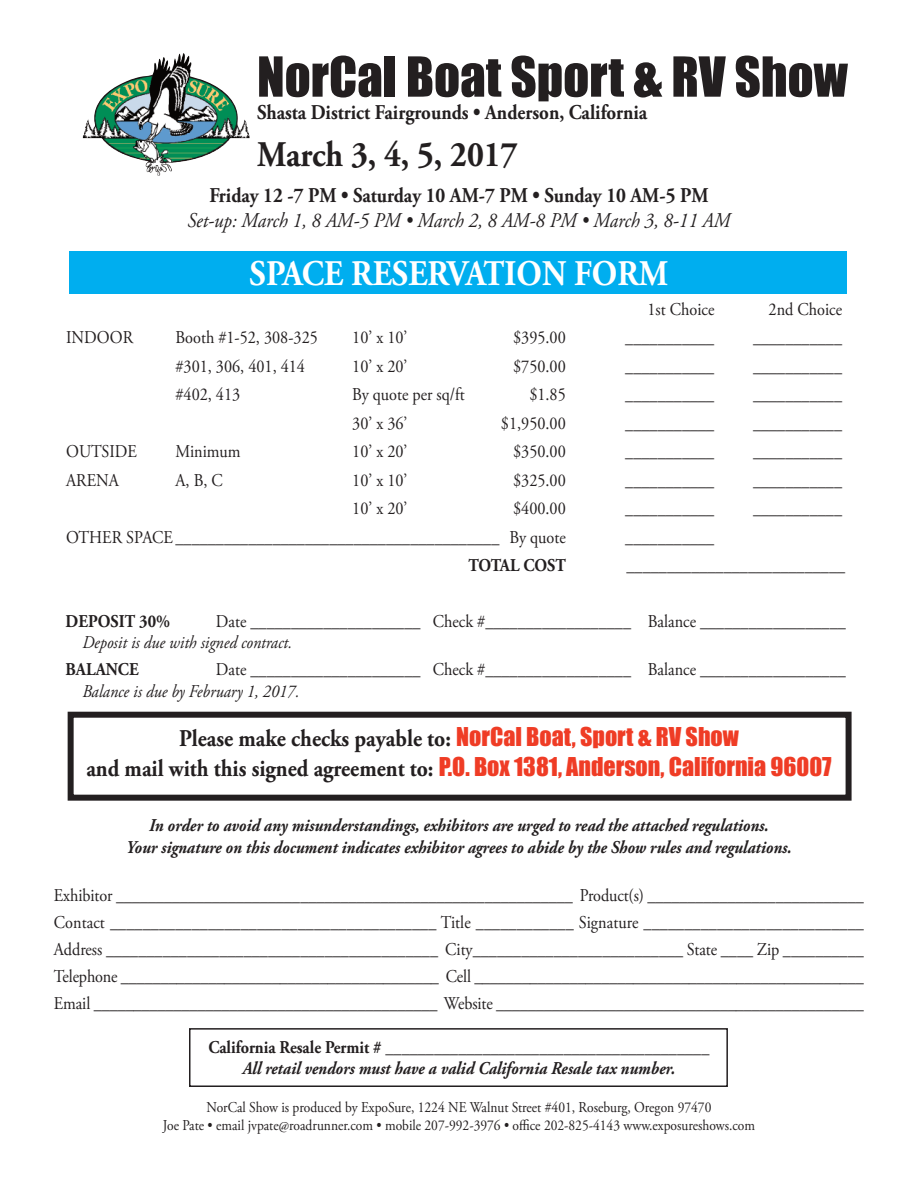
<style>
.page{position:relative;width:918px;height:1188px;background:#fff}
.page>*{position:absolute;margin:0;border:0;box-sizing:border-box;transform-origin:0 0}
.t1{font:51px "Impact";color:#231f20}
.t2{font:700 36px "Adobe Garamond Pro";color:#fff;scale:.9 1}
.t3{font:700 36px "Adobe Garamond Pro";color:#231f20;scale:.9 1}
.t4{font:24px "Impact";color:#ef3c25}
.t5{font:700 24px "Adobe Garamond Pro";color:#231f20;scale:.9 1}
.t6{font:700 21px "Adobe Garamond Pro";color:#231f20;scale:.9 1}
.t7{font:italic 21px "Adobe Garamond Pro";color:#231f20;scale:.9 1}
.t8{font:18px/27px "Adobe Garamond Pro";color:#231f20;text-align:justify;scale:.9 1}
.t9{font:italic 700 18px/21.6px "Adobe Garamond Pro";color:#231f20;text-align:center;scale:.9 1}
.t10{font:700 18px "Adobe Garamond Pro";color:#231f20;scale:.9 1}
.t11{font:italic 18px "Adobe Garamond Pro";color:#231f20;scale:.9 1}
.t12{font:15px/18px "Adobe Garamond Pro";color:#231f20;text-align:center;scale:.9 1}
.s1{font-family:"Impact";font-weight:400;color:#ef3c25}
.s2{font-family:"Adobe Garamond Pro";font-weight:700;color:#231f20}
</style>
<div class="page">
<div style="left:70px;top:251px;width:777px;height:43px;background:#00aeef"></div>
<div style="left:68px;top:712px;width:784px;height:89px;border:6px solid #231f20"></div>
<div style="left:189px;top:1028px;width:539px;height:59px;border:2px solid #231f20"></div>
<img style="left:83px;top:53px;width:167px;height:123px">
<h1 class="t1" style="left:257px;top:49px;width:592px">NorCal Boat Sport &amp; RV Show</h1>
<p class="t6" style="left:257px;top:104px;width:435px">Shasta District Fairgrounds • Anderson, California</p>
<h2 class="t3" style="left:257px;top:140px;width:291px">March 3, 4, 5, 2017</h2>
<p class="t6" style="left:209px;top:187px;width:556px">Friday 12 -7 PM • Saturday 10 AM-7 PM • Sunday 10 AM-5 PM</p>
<p class="t7" style="left:188px;top:212px;width:605px">Set-up: March 1, 8 AM-5 PM • March 2, 8 AM-8 PM • March 3, 8-11 AM</p>
<h2 class="t2" style="left:250px;top:259px;width:467px">SPACE RESERVATION FORM</h2>
<p class="t8" style="left:648px;top:297px;width:76px">1st Choice</p>
<p class="t8" style="left:769px;top:297px;width:83px">2nd Choice</p>
<p class="t8" style="left:66px;top:326px;width:76px">INDOOR</p>
<p class="t8" style="left:175px;top:326px;width:160px">Booth #1-52, 308-325</p>
<p class="t8" style="left:352px;top:326px;width:63px">10’ x 10’</p>
<p class="t8" style="left:513px;top:326px;width:60px">$395.00</p>
<p class="t8" style="left:175px;top:354px;width:145px">#301, 306, 401, 414</p>
<p class="t8" style="left:352px;top:354px;width:63px">10’ x 20’</p>
<p class="t8" style="left:513px;top:354px;width:60px">$750.00</p>
<p class="t8" style="left:175px;top:383px;width:73px">#402, 413</p>
<p class="t8" style="left:352px;top:383px;width:127px">By quote per sq/ft</p>
<p class="t8" style="left:529px;top:383px;width:42px">$1.85</p>
<p class="t8" style="left:352px;top:411px;width:63px">30’ x 36’</p>
<p class="t8" style="left:501px;top:411px;width:73px">$1,950.00</p>
<p class="t8" style="left:66px;top:440px;width:80px">OUTSIDE</p>
<p class="t8" style="left:175px;top:440px;width:74px">Minimum</p>
<p class="t8" style="left:352px;top:440px;width:63px">10’ x 20’</p>
<p class="t8" style="left:513px;top:440px;width:60px">$350.00</p>
<p class="t8" style="left:66px;top:468px;width:60px">ARENA</p>
<p class="t8" style="left:175px;top:468px;width:54px">A, B, C</p>
<p class="t8" style="left:352px;top:468px;width:63px">10’ x 10’</p>
<p class="t8" style="left:513px;top:468px;width:60px">$325.00</p>
<p class="t8" style="left:352px;top:497px;width:63px">10’ x 20’</p>
<p class="t8" style="left:513px;top:497px;width:60px">$400.00</p>
<p class="t8" style="left:66px;top:525px;width:557px">OTHER SPACE ________________________________________ By quote</p>
<p class="t10" style="left:469px;top:558px;width:109px">TOTAL COST</p>
<p class="t8" style="left:625px;top:326px;width:100px">___________</p>
<p class="t8" style="left:753px;top:326px;width:101px">___________</p>
<p class="t8" style="left:625px;top:354px;width:100px">___________</p>
<p class="t8" style="left:753px;top:354px;width:101px">___________</p>
<p class="t8" style="left:625px;top:383px;width:100px">___________</p>
<p class="t8" style="left:753px;top:383px;width:101px">___________</p>
<p class="t8" style="left:625px;top:411px;width:100px">___________</p>
<p class="t8" style="left:753px;top:411px;width:101px">___________</p>
<p class="t8" style="left:625px;top:440px;width:100px">___________</p>
<p class="t8" style="left:753px;top:440px;width:101px">___________</p>
<p class="t8" style="left:625px;top:468px;width:100px">___________</p>
<p class="t8" style="left:753px;top:468px;width:101px">___________</p>
<p class="t8" style="left:625px;top:497px;width:100px">___________</p>
<p class="t8" style="left:753px;top:497px;width:101px">___________</p>
<p class="t8" style="left:625px;top:525px;width:100px">___________</p>
<p class="t8" style="left:627px;top:554px;width:244px">___________________________</p>
<p class="t10" style="left:66px;top:614px;width:118px">DEPOSIT 30%</p>
<p class="t8" style="left:216px;top:609px;width:701px">Date _____________________ Check #__________________ Balance __________________</p>
<p class="t11" style="left:82px;top:635px;width:235px">Deposit is due with signed contract.</p>
<p class="t10" style="left:66px;top:662px;width:83px">BALANCE</p>
<p class="t8" style="left:216px;top:658px;width:701px">Date _____________________ Check #__________________ Balance __________________</p>
<p class="t11" style="left:82px;top:684px;width:243px">Balance is due by February 1, 2017.</p>
<h3 class="t5" style="left:179px;top:729px;width:624px">Please make checks payable to: <span class="s1">NorCal Boat, Sport &amp; RV Show</span></h3>
<h3 class="t4" style="left:86px;top:754px;width:747px"><span class="s2">and mail with this signed agreement to:</span> P.O. Box 1381, Anderson, California 96007</h3>
<p class="t9" style="left:126px;top:816px;width:741px">In order to avoid any misunderstandings, exhibitors are urged to read the attached regulations.<br>Your signature on this document indicates exhibitor agrees to abide by the Show rules and regulations.</p>
<p class="t8" style="left:54px;top:884px;width:902px">Exhibitor _________________________________________________________ Product(s) ___________________________ Contact ________________________________________ Title ____________ Signature ___________________________ Address _________________________________________ City__________________________ State ____ Zip __________ Telephone ________________________________________ Cell _________________________________________________ Email ___________________________________________ Website ______________________________________________</p>
<p class="t10" style="left:208px;top:1040px;width:558px">California Resale Permit # ________________________________________</p>
<p class="t9" style="left:243px;top:1059px;width:482px">All retail vendors must have a valid California Resale tax number.</p>
<p class="t12" style="left:163px;top:1099px;width:660px">NorCal Show is produced by ExpoSure, 1224 NE Walnut Street #401, Roseburg, Oregon 97470<br>Joe Pate • email jvpate@roadrunner.com • mobile 207-992-3976 • office 202-825-4143 www.exposureshows.com</p>
</div>
